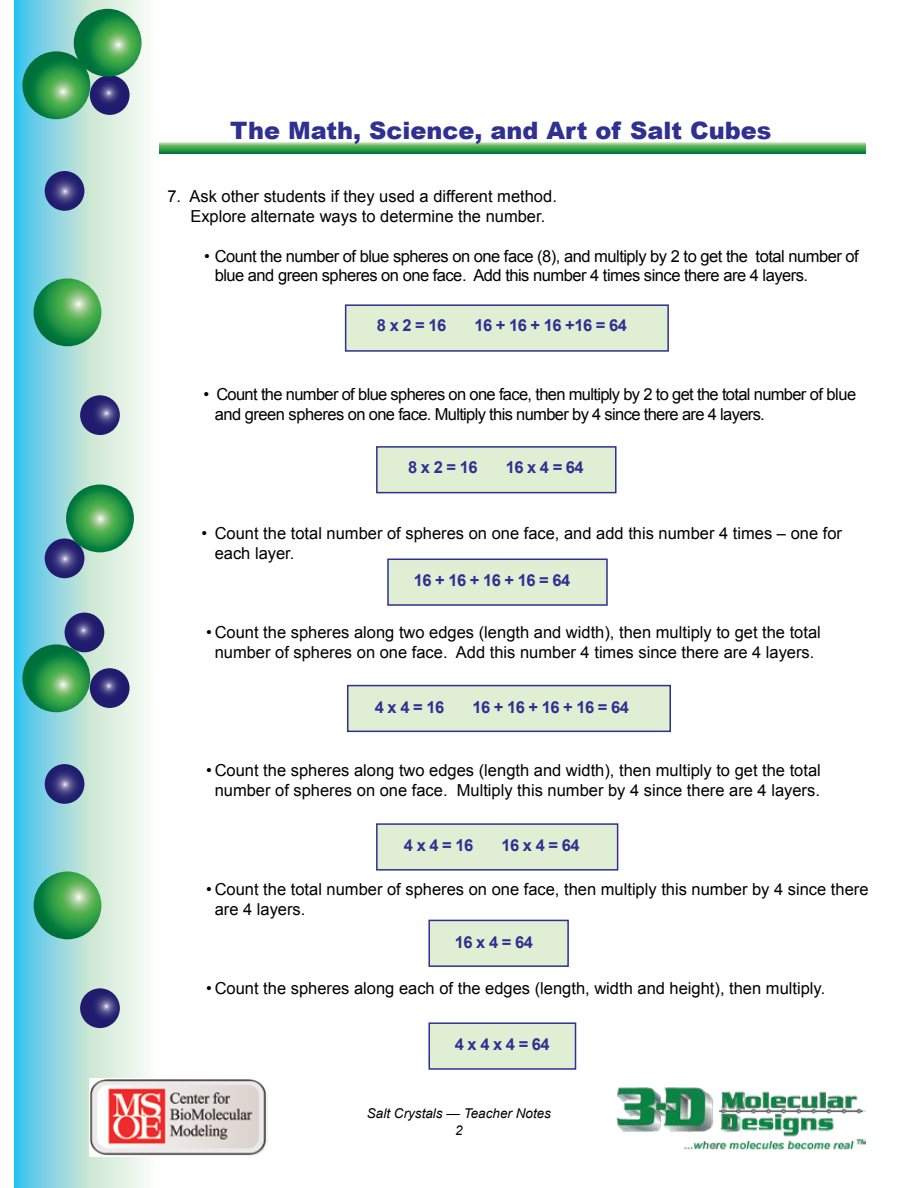
<style>
.page{position:relative;width:918px;height:1188px;background:#fff}
.page>*{position:absolute;margin:0;border:0;box-sizing:border-box;transform-origin:0 0}
.t1{font:900 24px "Arial";color:#2e3092}
.t2{font:16.5px/19.8px "Arial";color:#000}
.t3{font:16.5px/19.8px "Arial";letter-spacing:-.03em;color:#000}
.t4{font:16.5px/19.8px "Arial";letter-spacing:-.04em;color:#000}
.t5{font:700 16.5px "Arial";letter-spacing:-.03em;color:#2e3092}
.t6{font:italic 13.5px/16.2px "Arial";color:#000;text-align:center}
</style>
<div class="page">
<svg style="left:14px;top:1px;width:141px;height:1186px;background:#ade1e5"></svg>
<svg style="left:90px;top:75px;width:40px;height:40px"></svg>
<svg style="left:90px;top:668px;width:40px;height:40px"></svg>
<svg style="left:65px;top:613px;width:39px;height:39px"></svg>
<svg style="left:45px;top:171px;width:39px;height:40px"></svg>
<svg style="left:45px;top:764px;width:39px;height:40px"></svg>
<svg style="left:80px;top:395px;width:40px;height:40px"></svg>
<svg style="left:80px;top:988px;width:40px;height:40px"></svg>
<svg style="left:45px;top:538px;width:39px;height:40px"></svg>
<svg style="left:22px;top:51px;width:68px;height:68px;background:#2b934b"></svg>
<svg style="left:22px;top:644px;width:68px;height:68px;background:#2b934c"></svg>
<svg style="left:34px;top:278px;width:67px;height:68px;background:#3a9e51"></svg>
<svg style="left:34px;top:871px;width:67px;height:68px;background:#3a9e51"></svg>
<svg style="left:66px;top:485px;width:68px;height:67px;background:#2d974b"></svg>
<svg style="left:74px;top:9px;width:68px;height:68px;background:#2c934b"></svg>
<img style="left:90px;top:1079px;width:178px;height:77px">
<img style="left:616px;top:1087px;width:249px;height:63px">
<div style="left:345px;top:304px;width:324px;height:48px;background:#e0efd4;border:2px solid #2e3092"></div>
<div style="left:387px;top:559px;width:221px;height:47px;background:#e0efd4;border:2px solid #2e3092"></div>
<div style="left:347px;top:685px;width:324px;height:47px;background:#e0efd4;border:2px solid #2e3092"></div>
<div style="left:376px;top:446px;width:241px;height:47px;background:#e0efd4;border:2px solid #2e3092"></div>
<svg style="left:160px;top:142px;width:706px;height:12px;background:#4fa860"></svg>
<div style="left:376px;top:823px;width:242px;height:48px;background:#e0efd4;border:2px solid #2e3092"></div>
<div style="left:428px;top:920px;width:141px;height:47px;background:#e0efd4;border:2px solid #2e3092"></div>
<div style="left:428px;top:1022px;width:148px;height:48px;background:#e0efd4;border:2px solid #2e3092"></div>
<h1 class="t1" style="left:230px;top:113px;width:543px">The Math, Science, and Art of Salt Cubes</h1>
<p class="t2" style="left:190px;top:187px;width:368px;text-indent:-23px">7. Ask other students if they used a different method.<br>Explore alternate ways to determine the number.</p>
<p class="t3" style="left:215px;top:246px;width:646px;text-indent:-11px">• Count the number of blue spheres on one face (8), and multiply by 2 to get the total number of blue and green spheres on one face. Add this number 4 times since there are 4 layers.</p>
<p class="t5" style="left:377px;top:314px;width:71px">8 x 2 = 16</p>
<p class="t5" style="left:474px;top:314px;width:154px">16 + 16 + 16 +16 = 64</p>
<p class="t4" style="left:215px;top:385px;width:643px;text-indent:-11px">• Count the number of blue spheres on one face, then multiply by 2 to get the total number of blue and green spheres on one face. Multiply this number by 4 since there are 4 layers.</p>
<p class="t5" style="left:408px;top:456px;width:71px">8 x 2 = 16</p>
<p class="t5" style="left:506px;top:456px;width:80px">16 x 4 = 64</p>
<p class="t2" style="left:215px;top:523px;width:629px;text-indent:-13px">• Count the total number of spheres on one face, and add this number 4 times – one for each layer.</p>
<p class="t5" style="left:414px;top:569px;width:158px">16 + 16 + 16 + 16 = 64</p>
<p class="t2" style="left:206px;top:622px;width:616px;text-align:center">• Count the spheres along two edges (length and width), then multiply to get the total number of spheres on one face. Add this number 4 times since there are 4 layers.</p>
<p class="t5" style="left:375px;top:696px;width:71px">4 x 4 = 16</p>
<p class="t5" style="left:472px;top:696px;width:158px">16 + 16 + 16 + 16 = 64</p>
<p class="t2" style="left:206px;top:761px;width:616px;text-align:center">• Count the spheres along two edges (length and width), then multiply to get the total number of spheres on one face. Multiply this number by 4 since there are 4 layers.</p>
<p class="t5" style="left:404px;top:835px;width:71px">4 x 4 = 16</p>
<p class="t5" style="left:502px;top:835px;width:80px">16 x 4 = 64</p>
<p class="t2" style="left:215px;top:880px;width:655px;text-indent:-9px">• Count the total number of spheres on one face, then multiply this number by 4 since there are 4 layers.</p>
<p class="t5" style="left:455px;top:931px;width:80px">16 x 4 = 64</p>
<p class="t2" style="left:206px;top:979px;width:621px">• Count the spheres along each of the edges (length, width and height), then multiply.</p>
<p class="t5" style="left:455px;top:1034px;width:96px">4 x 4 x 4 = 64</p>
<p class="t6" style="left:367px;top:1106px;width:186px">Salt Crystals — Teacher Notes<br>2</p>
</div>
